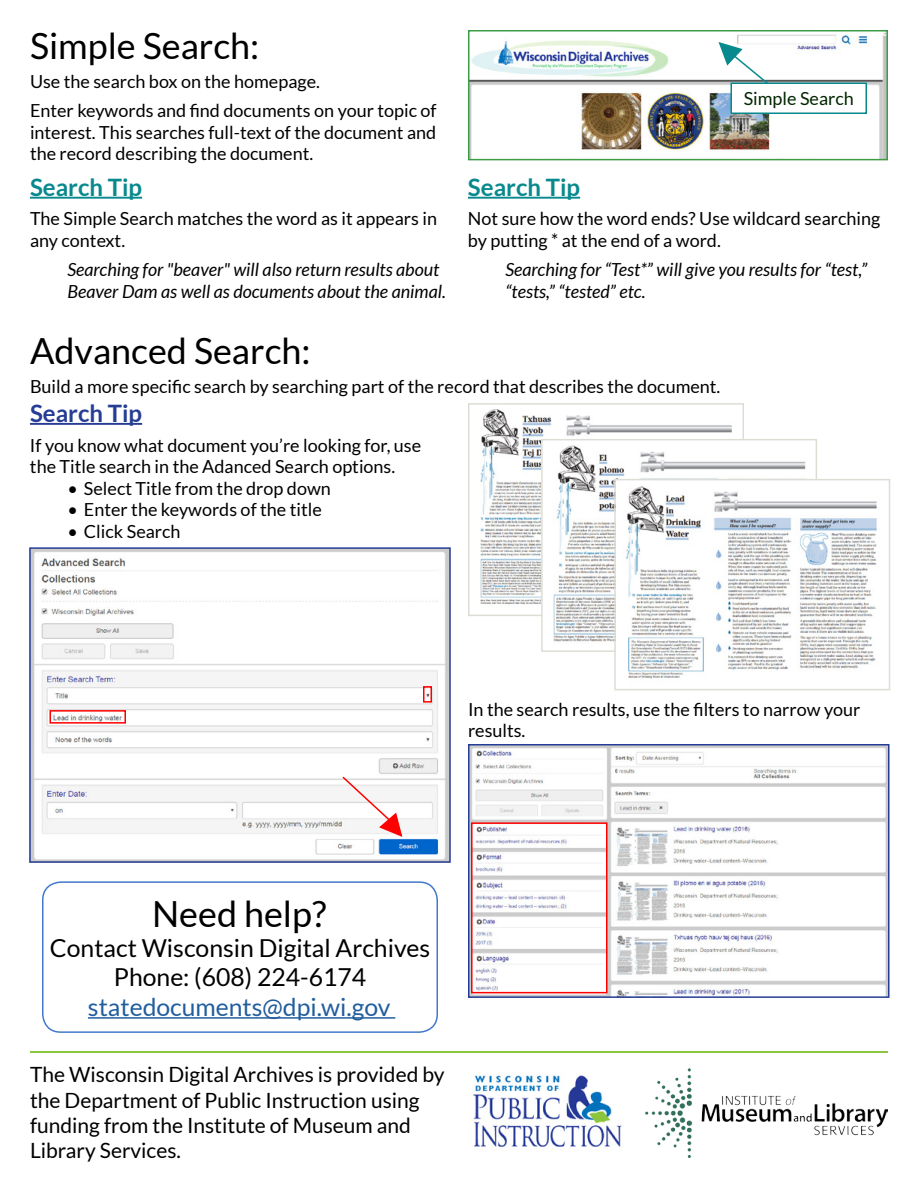
<style>
.page{position:relative;width:918px;height:1188px;background:#fff}
.page>*{position:absolute;margin:0;border:0;box-sizing:border-box;transform-origin:0 0}
.t1{font:36px "Lato";color:#000}
.t2{font:24.75px/29.7px "Lato";color:#000;text-align:center}
.t3{font:24.75px "Lato";color:#215e9e}
.t4{font:700 24px "Lato";color:#07898d}
.t5{font:700 24px "Lato";color:#263d95}
.t6{font:21px/25.2px "Lato";color:#000}
.t7{font:18px/21.6px "Lato";color:#000}
.t8{font:italic 18px/21.6px "Lato";color:#000}
.t9{font:18px "Lato";color:#002600}
</style>
<div class="page">
<hr style="left:468px;top:197px;width:112px;height:2px;background:#07898d">
<hr style="left:30px;top:197px;width:112px;height:2px;background:#07898d">
<img style="left:471px;top:33px;width:414px;height:124px">
<div style="left:468px;top:30px;width:420px;height:130px;border:2px solid #3d9c46"></div>
<img style="left:473px;top:1075px;width:149px;height:72px">
<img style="left:646px;top:1068px;width:242px;height:90px">
<hr style="left:30px;top:1052px;width:858px;height:1px;background:#8ac640">
<hr style="left:30px;top:423px;width:112px;height:2px;background:#263d95">
<hr style="left:88px;top:1017px;width:307px;height:2px;background:#215e9e">
<div style="left:42px;top:881px;width:396px;height:152px;border:2px solid #4278cb;border-radius:18px"></div>
<svg style="left:718px;top:42px;width:76px;height:64px"></svg>
<div style="left:731px;top:83px;width:135px;height:30px;background:#fff"></div>
<div style="left:730px;top:82px;width:137px;height:32px;border:2px solid #07898d"></div>
<img style="left:32px;top:550px;width:416px;height:310px">
<div style="left:29px;top:547px;width:422px;height:316px;border:2px solid #263d95"></div>
<svg style="left:341px;top:775px;width:62px;height:63px"></svg>
<div style="left:423px;top:686px;width:9px;height:17px;border:2px solid #f00"></div>
<div style="left:50px;top:710px;width:76px;height:14px;border:2px solid #f00"></div>
<img style="left:471px;top:747px;width:416px;height:248px">
<div style="left:468px;top:744px;width:422px;height:254px;border:2px solid #263d95"></div>
<div style="left:471px;top:822px;width:137px;height:171px;border:2px solid #f00"></div>
<img style="left:480px;top:409px;width:252px;height:196px">
<div style="left:468px;top:403px;width:276px;height:213px;border:2px solid #deddd5"></div>
<img style="left:544px;top:442px;width:262px;height:200px">
<div style="left:541px;top:439px;width:276px;height:213px;border:2px solid #deddd5"></div>
<img style="left:617px;top:482px;width:260px;height:197px">
<div style="left:614px;top:479px;width:276px;height:211px;border:2px solid #deddd5"></div>
<h1 class="t1" style="left:30px;top:26px;width:231px">Simple Search:</h1>
<p class="t7" style="left:30px;top:67px;width:408px;line-height:29.1px">Use the search box on the homepage.<br>Enter keywords and find documents on your topic of</p>
<p class="t7" style="left:30px;top:121px;width:408px">interest. This searches full-text of the document and the record describing the document.</p>
<h3 class="t4" style="left:30px;top:174px;width:114px">Search Tip</h3>
<p class="t7" style="left:30px;top:208px;width:409px">The Simple Search matches the word as it appears in any context.</p>
<p class="t8" style="left:67px;top:259px;width:380px">Searching for "beaver" will also return results about<br>Beaver Dam as well as documents about the animal.</p>
<p class="t9" style="left:744px;top:89px;width:112px">Simple Search</p>
<h3 class="t4" style="left:468px;top:174px;width:114px">Search Tip</h3>
<p class="t7" style="left:468px;top:208px;width:414px">Not sure how the word ends? Use wildcard searching by putting * at the end of a word.</p>
<p class="t8" style="left:505px;top:259px;width:363px">Searching for “Test*” will give you results for “test,” “tests,” “tested” etc.</p>
<h1 class="t1" style="left:30px;top:331px;width:282px">Advanced Search:</h1>
<p class="t7" style="left:30px;top:376px;width:692px">Build a more specific search by searching part of the record that describes the document.</p>
<h3 class="t5" style="left:30px;top:400px;width:114px">Search Tip</h3>
<p class="t7" style="left:30px;top:434px;width:393px">If you know what document you’re looking for, use the Title search in the Adanced Search options.</p>
<p class="t7" style="left:67px;top:477px;width:265px">• Select Title from the drop down</p>
<p class="t7" style="left:67px;top:499px;width:256px">• Enter the keywords of the title</p>
<p class="t7" style="left:67px;top:521px;width:115px">• Click Search</p>
<p class="t7" style="left:468px;top:698px;width:394px">In the search results, use the filters to narrow your results.</p>
<h1 class="t1" style="left:152px;top:894px;width:176px">Need help?</h1>
<h2 class="t2" style="left:50px;top:933px;width:382px">Contact Wisconsin Digital Archives<br>Phone: (608) 224-6174</h2>
<h2 class="t3" style="left:88px;top:993px;width:304px">statedocuments@dpi.wi.gov</h2>
<p class="t6" style="left:30px;top:1062px;width:416px">The Wisconsin Digital Archives is provided by the Department of Public Instruction using funding from the Institute of Museum and Library Services.</p>
</div>
